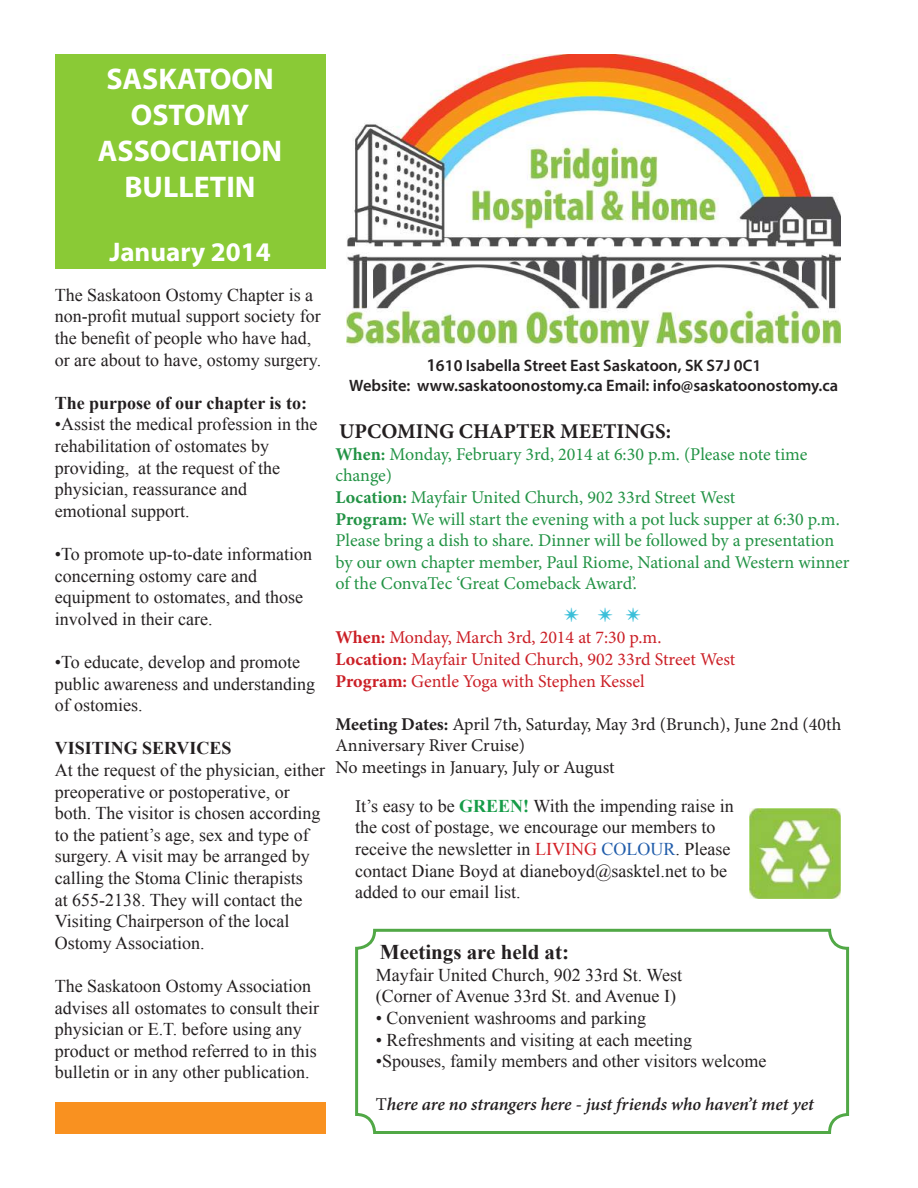
<style>
.page{position:relative;width:918px;height:1188px;background:#fff}
.page>*{position:absolute;margin:0;border:0;box-sizing:border-box;transform-origin:0 0}
.t1{font:700 30px/36px "Myriad Pro";color:#fff;text-align:center}
.t2{font:700 27px "Myriad Pro";color:#fff}
.t3{font:700 27px "Minion Pro";color:#3bbfd9}
.t4{font:700 21px "Minion Pro";color:#231f20}
.t5{font:700 21px "Times New Roman";color:#231f20}
.t6{font:18px/21.6px "Times New Roman";color:#231f20}
.t7{font:18px/21.6px "Minion Pro";letter-spacing:-.005em;color:#229345}
.t8{font:18px/21.6px "Minion Pro";letter-spacing:-.005em;color:#cb1f26}
.t9{font:18px/21.6px "Minion Pro";color:#231f20}
.t10{font:italic 600 18px "Minion Pro";letter-spacing:-.005em;color:#231f20}
.t11{font:700 18px "Times New Roman";color:#231f20}
.t12{font:600 16.5px/19.8px "Myriad Pro";color:#231f20;text-align:center}
.s1{font-size:18px}
.s2{font-weight:700}
.s3{font-family:"Minion Pro"}
.s4{font-weight:700;color:#169c48}
.s5{color:#d32026}
.s6{color:#215dab}
.s7{font-weight:400;font-style:normal}
</style>
<div class="page">
<div style="left:55px;top:55px;width:270px;height:214px;background:#8aca36"></div>
<div style="left:56px;top:1103px;width:270px;height:31px;background:#f99120"></div>
<div style="left:355px;top:929px;width:494px;height:205px;border:3px solid #51a846;border-radius:18px"></div>
<img style="left:347px;top:54px;width:494px;height:292px">
<img style="left:749px;top:808px;width:92px;height:91px">
<h1 class="t1" style="left:98px;top:60px;width:186px">SASKATOON<br>OSTOMY<br>ASSOCIATION<br>BULLETIN</h1>
<h2 class="t2" style="left:109px;top:235px;width:163px">January 2014</h2>
<p class="t6" style="left:55px;top:284px;width:268px">The Saskatoon Ostomy Chapter is a non-profit mutual support society for the benefit of people who have had, or are about to have, ostomy surgery.</p>
<p class="t11" style="left:55px;top:390px;width:254px">The purpose of our chapter is to:</p>
<p class="t6" style="left:55px;top:413px;width:264px">•Assist the medical profession in the rehabilitation of ostomates by providing, at the request of the physician, reassurance and emotional support.</p>
<p class="t6" style="left:55px;top:543px;width:259px">•To promote up-to-date information concerning ostomy care and equipment to ostomates, and those involved in their care.</p>
<p class="t6" style="left:55px;top:651px;width:262px">•To educate, develop and promote public awareness and understanding of ostomies.</p>
<p class="t11" style="left:55px;top:736px;width:178px">VISITING SERVICES</p>
<p class="t6" style="left:55px;top:759px;width:272px">At the request of the physician, either preoperative or postoperative, or both. The visitor is chosen according to the patient’s age, sex and type of surgery. A visit may be arranged by calling the Stoma Clinic therapists<br>at 655-2138. They will contact the Visiting Chairperson of the local Ostomy Association.</p>
<p class="t6" style="left:55px;top:975px;width:266px">The Saskatoon Ostomy Association advises all ostomates to consult their physician or E.T. before using any product or method referred to in this bulletin or in any other publication.</p>
<p class="t12" style="left:349px;top:355px;width:490px"><span class="s1">1</span>610 Isabella Street East Saskatoon, SK S7J 0C1<br>Website: www.saskatoonostomy.ca Email: info@saskatoonostomy.ca</p>
<p class="t4" style="left:339px;top:417px;width:333px">UPCOMING CHAPTER MEETINGS:</p>
<p class="t7" style="left:336px;top:443px;width:516px"><span class="s2">When:</span> Monday, February 3rd, 2014 at 6:30 p.m. (Please note time change)<br><span class="s2">Location:</span> Mayfair United Church, 902 33rd Street West<br><span class="s2">Program:</span> We will start the evening with a pot luck supper at 6:30 p.m.<br>Please bring a dish to share. Dinner will be followed by a presentation by our own chapter member, Paul Riome, National and Western winner of the ConvaTec ‘Great Comeback Award’.</p>
<h2 class="t3" style="left:563px;top:594px;width:79px">✴ ✴ ✴</h2>
<p class="t8" style="left:336px;top:627px;width:401px"><span class="s2">When:</span> Monday, March 3rd, 2014 at 7:30 p.m.<br><span class="s2">Location:</span> Mayfair United Church, 902 33rd Street West<br><span class="s2">Program:</span> Gentle Yoga with Stephen Kessel</p>
<p class="t9" style="left:336px;top:713px;width:507px"><span class="s2">Meeting Dates:</span> April 7th, Saturday, May 3rd (Brunch), June 2nd (40th<br>Anniversary River Cruise)<br>No meetings in January, July or August</p>
<p class="t6" style="left:355px;top:795px;width:380px"><span class="s3">I</span>t’s easy to be <span class="s4">GREEN!</span> With the impending raise in the cost of postage, we encourage our members to receive the newsletter in <span class="s5">LIVING</span> <span class="s6">COLOUR</span>. Please contact Diane Boyd at dianeboyd@sasktel.net to be added to our email list.</p>
<p class="t5" style="left:380px;top:938px;width:191px">Meetings are held at:</p>
<p class="t6" style="left:376px;top:964px;width:308px">Mayfair United Church, 902 33rd St. West (Corner of Avenue 33rd St. and Avenue I)</p>
<p class="t6" style="left:376px;top:1007px;width:272px">• Convenient washrooms and parking</p>
<p class="t6" style="left:376px;top:1029px;width:318px">• Refreshments and visiting at each meeting</p>
<p class="t6" style="left:376px;top:1050px;width:392px">•Spouses, family members and other visitors welcome</p>
<p class="t10" style="left:376px;top:1092px;width:440px"><span class="s7">T</span>here are no strangers here - just friends who haven’t met yet</p>
</div>
